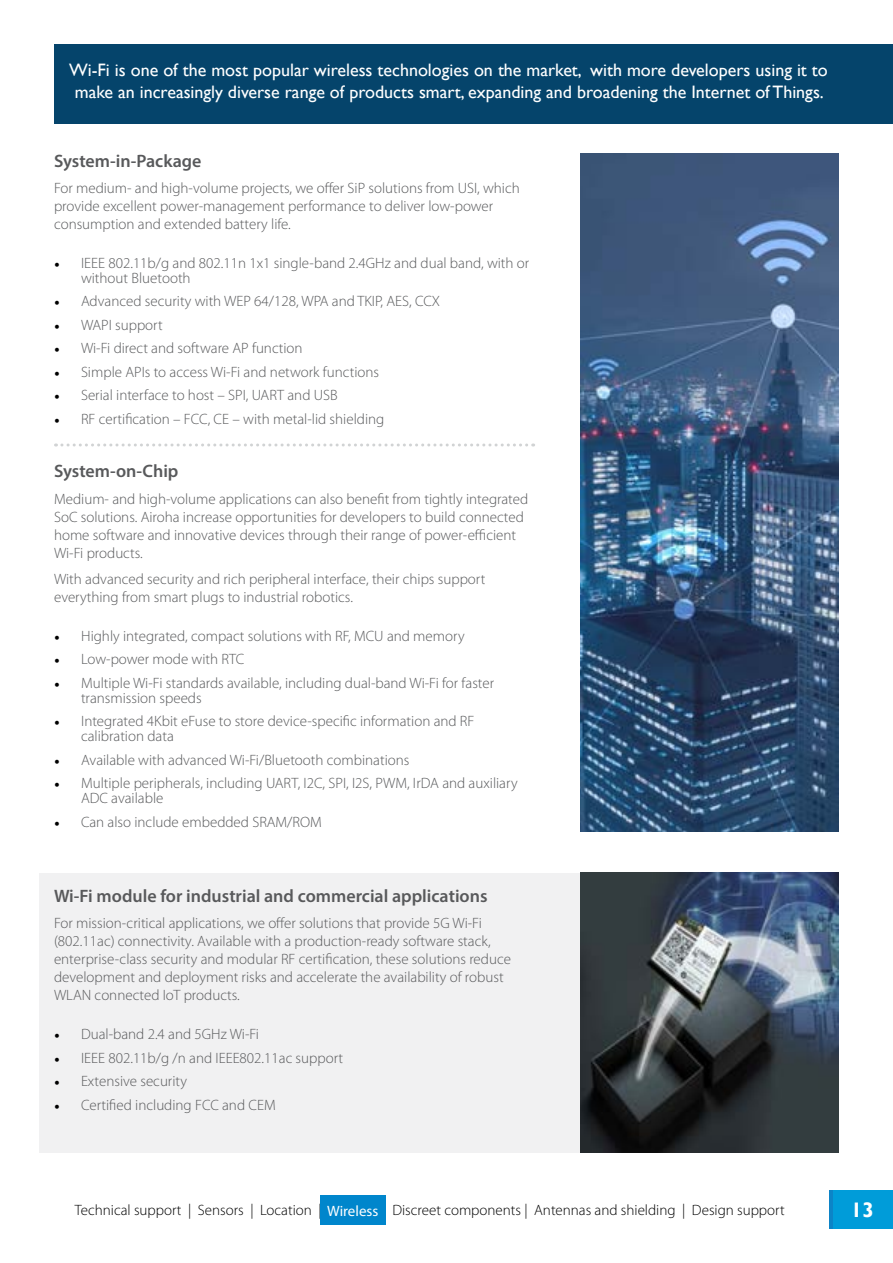
<style>
.page{position:relative;width:893px;height:1263px;background:#fff}
.page>*{position:absolute;margin:0;border:0;box-sizing:border-box;transform-origin:0 0}
.t1{font:700 21px "Gill Sans";color:#fff}
.t2{font:18px/21.6px "Gill Sans";color:#fff;text-align:center}
.t3{font:600 18px "Myriad Pro";color:#58595b}
.t4{font:300 15px/18px "Myriad Pro";color:#58595b}
.t5{font:300 15px "Myriad Pro";color:#000}
.s1{font-family:"Minion Pro";font-weight:400;color:#000}
.s2{font-weight:400;color:#fff}
</style>
<div class="page">
<div style="left:829px;top:1191px;width:64px;height:38px;background:#0c84c7"></div>
<div style="left:833px;top:1191px;width:60px;height:38px;background:#009cd9"></div>
<div style="left:54px;top:44px;width:839px;height:80px;background:#05446b"></div>
<div style="left:40px;top:873px;width:799px;height:279px;background:#f1f1f2"></div>
<img style="left:580px;top:153px;width:258px;height:678px">
<div style="left:320px;top:1195px;width:65px;height:30px;background:#0086cc"></div>
<svg style="left:56px;top:443px;width:471px;height:3px"></svg>
<img style="left:580px;top:873px;width:258px;height:279px">
<p class="t2" style="left:69px;top:60px;width:760px">Wi-Fi is one of the most popular wireless technologies on the market, with more developers using it to make an increasingly diverse range of products smart, expanding and broadening the Internet of Things.</p>
<p class="t3" style="left:54px;top:149px;width:149px">System-in-Package</p>
<p class="t4" style="left:54px;top:179px;width:467px">For medium- and high-volume projects, we offer SiP solutions from USI, which provide excellent power-management performance to deliver low-power consumption and extended battery life.</p>
<p class="t4" style="left:81px;top:255px;width:450px;line-height:15px;text-indent:-27px"><span class="s1">•</span> IEEE 802.11b/g and 802.11n 1x1 single-band 2.4GHz and dual band, with or without Bluetooth</p>
<p class="t4" style="left:54px;top:292px;width:388px"><span class="s1">•</span> Advanced security with WEP 64/128, WPA and TKIP, AES, CCX</p>
<p class="t4" style="left:54px;top:316px;width:110px"><span class="s1">•</span> WAPI support</p>
<p class="t4" style="left:54px;top:339px;width:250px"><span class="s1">•</span> Wi-Fi direct and software AP function</p>
<p class="t4" style="left:54px;top:363px;width:327px"><span class="s1">•</span> Simple APIs to access Wi-Fi and network functions</p>
<p class="t4" style="left:54px;top:386px;width:285px"><span class="s1">•</span> Serial interface to host – SPI, UART and USB</p>
<p class="t4" style="left:54px;top:410px;width:332px"><span class="s1">•</span> RF certification – FCC, CE – with metal-lid shielding</p>
<p class="t3" style="left:54px;top:460px;width:126px">System-on-Chip</p>
<p class="t4" style="left:54px;top:490px;width:476px">Medium- and high-volume applications can also benefit from tightly integrated SoC solutions. Airoha increase opportunities for developers to build connected home software and innovative devices through their range of power-efficient Wi-Fi products.</p>
<p class="t4" style="left:54px;top:570px;width:433px">With advanced security and rich peripheral interface, their chips support everything from smart plugs to industrial robotics.</p>
<p class="t4" style="left:54px;top:627px;width:412px"><span class="s1">•</span> Highly integrated, compact solutions with RF, MCU and memory</p>
<p class="t4" style="left:54px;top:650px;width:192px"><span class="s1">•</span> Low-power mode with RTC</p>
<p class="t4" style="left:81px;top:675px;width:415px;line-height:15px;text-indent:-27px"><span class="s1">•</span> Multiple Wi-Fi standards available, including dual-band Wi-Fi for faster transmission speeds</p>
<p class="t4" style="left:81px;top:714px;width:395px;line-height:15px;text-indent:-27px"><span class="s1">•</span> Integrated 4Kbit eFuse to store device-specific information and RF calibration data</p>
<p class="t4" style="left:54px;top:751px;width:357px"><span class="s1">•</span> Available with advanced Wi-Fi/Bluetooth combinations</p>
<p class="t4" style="left:81px;top:776px;width:438px;line-height:15px;text-indent:-27px"><span class="s1">•</span> Multiple peripherals, including UART, I2C, SPI, I2S, PWM, IrDA and auxiliary<br>ADC available</p>
<p class="t4" style="left:54px;top:813px;width:269px"><span class="s1">•</span> Can also include embedded SRAM/ROM</p>
<p class="t3" style="left:54px;top:884px;width:435px">Wi-Fi module for industrial and commercial applications</p>
<p class="t4" style="left:54px;top:915px;width:458px">For mission-critical applications, we offer solutions that provide 5G Wi-Fi (802.11ac) connectivity. Available with a production-ready software stack, enterprise-class security and modular RF certification, these solutions reduce development and deployment risks and accelerate the availability of robust WLAN connected IoT products.</p>
<p class="t4" style="left:54px;top:1025px;width:207px"><span class="s1">•</span> Dual-band 2.4 and 5GHz Wi-Fi</p>
<p class="t4" style="left:54px;top:1049px;width:291px"><span class="s1">•</span> IEEE 802.11b/g /n and IEEE802.11ac support</p>
<p class="t4" style="left:54px;top:1072px;width:135px"><span class="s1">•</span> Extensive security</p>
<p class="t4" style="left:54px;top:1096px;width:223px"><span class="s1">•</span> Certified including FCC and CEM</p>
<p class="t5" style="left:371px;top:1202px;width:416px">s | Discreet components | Antennas and shielding | Design support</p>
<h1 class="t1" style="left:851px;top:1197px;width:25px">13</h1>
<p class="t5" style="left:75px;top:1202px;width:305px">Technical support | Sensors | Location | <span class="s2">Wireless</span></p>
</div>
